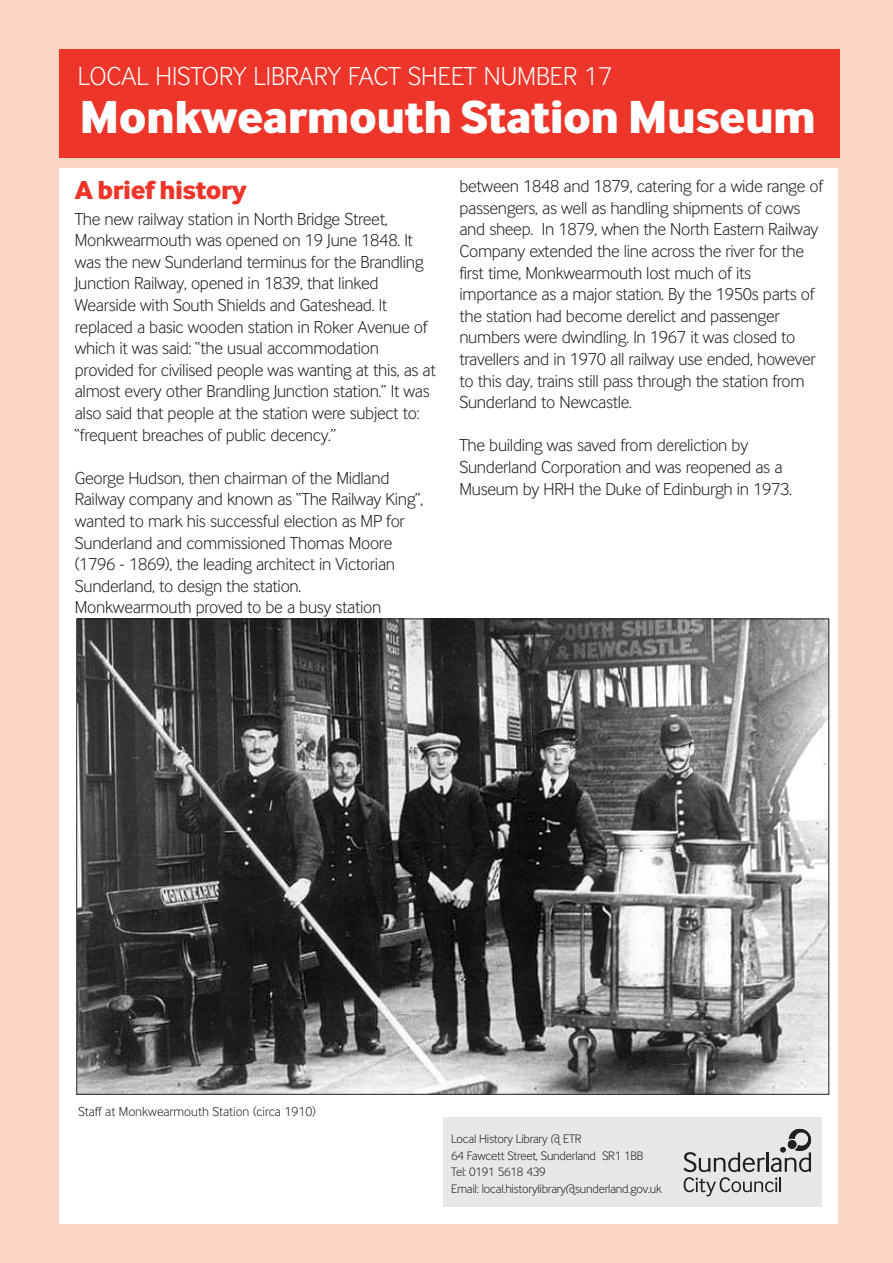
<style>
.page{position:relative;width:893px;height:1263px;background:#fcd4c2}
.page>*{position:absolute;margin:0;border:0;box-sizing:border-box;transform-origin:0 0}
.t1{font:700 48px "Inter Face Da Ma Lt";letter-spacing:-.01em;color:#fff}
.t2{font:27px "Inter Face Da Ma Lt";color:#fff}
.t3{font:700 27px "Inter Face Da Ma Lt";letter-spacing:-.015em;color:#ee3529}
.t4{font:18px/21.6px "Inter Face Da Ma Lt";letter-spacing:-.015em;color:#231f20}
.t5{font:13.5px "Inter Face Da Ma Lt";color:#231f20}
.t6{font:12.75px/16.5px "Inter Face Da Ma Lt";letter-spacing:-.015em;color:#231f20}
</style>
<div class="page">
<div style="left:59px;top:168px;width:778px;height:1056px;background:#fff"></div>
<div style="left:60px;top:49px;width:780px;height:108px;background:#ee3529"></div>
<img style="left:78px;top:620px;width:749px;height:473px">
<div style="left:444px;top:1117px;width:378px;height:89px;background:#e6e7e9"></div>
<svg style="left:683px;top:1129px;width:128px;height:67px"></svg>
<h2 class="t2" style="left:78px;top:67px;width:536px">LOCAL HISTORY LIBRARY FACT SHEET NUMBER 17</h2>
<h1 class="t1" style="left:80px;top:101px;width:738px">Monkwearmouth Station Museum</h1>
<h2 class="t3" style="left:75px;top:181px;width:173px">A brief history</h2>
<p class="t4" style="left:75px;top:210px;width:362px">The new railway station in North Bridge Street, Monkwearmouth was opened on 19 June 1848. It was the new Sunderland terminus for the Brandling Junction Railway, opened in 1839, that linked Wearside with South Shields and Gateshead. It replaced a basic wooden station in Roker Avenue of which it was said: “the usual accommodation provided for civilised people was wanting at this, as at almost every other Brandling Junction station.” It was also said that people at the station were subject to: “frequent breaches of public decency.”</p>
<p class="t4" style="left:75px;top:469px;width:350px">George Hudson, then chairman of the Midland Railway company and known as “The Railway King”, wanted to mark his successful election as MP for Sunderland and commissioned Thomas Moore (1796 - 1869), the leading architect in Victorian Sunderland, to design the station.<br>Monkwearmouth proved to be a busy station</p>
<p class="t4" style="left:459px;top:177px;width:365px">between 1848 and 1879, catering for a wide range of passengers, as well as handling shipments of cows and sheep. In 1879, when the North Eastern Railway Company extended the line across the river for the first time, Monkwearmouth lost much of its importance as a major station. By the 1950s parts of the station had become derelict and passenger numbers were dwindling. In 1967 it was closed to travellers and in 1970 all railway use ended, however to this day, trains still pass through the station from Sunderland to Newcastle.</p>
<p class="t4" style="left:459px;top:436px;width:334px">The building was saved from dereliction by<br>Sunderland Corporation and was reopened as a<br>Museum by HRH the Duke of Edinburgh in 1973.</p>
<p class="t5" style="left:78px;top:1106px;width:239px">Staff at Monkwearmouth Station (circa 1910)</p>
<p class="t6" style="left:451px;top:1132px;width:212px">Local History Library @ ETR<br>64 Fawcett Street, Sunderland SR1 1BB<br>Tel: 0191 5618 439<br>Email: local.historylibrary@sunderland.gov.uk</p>
</div>
